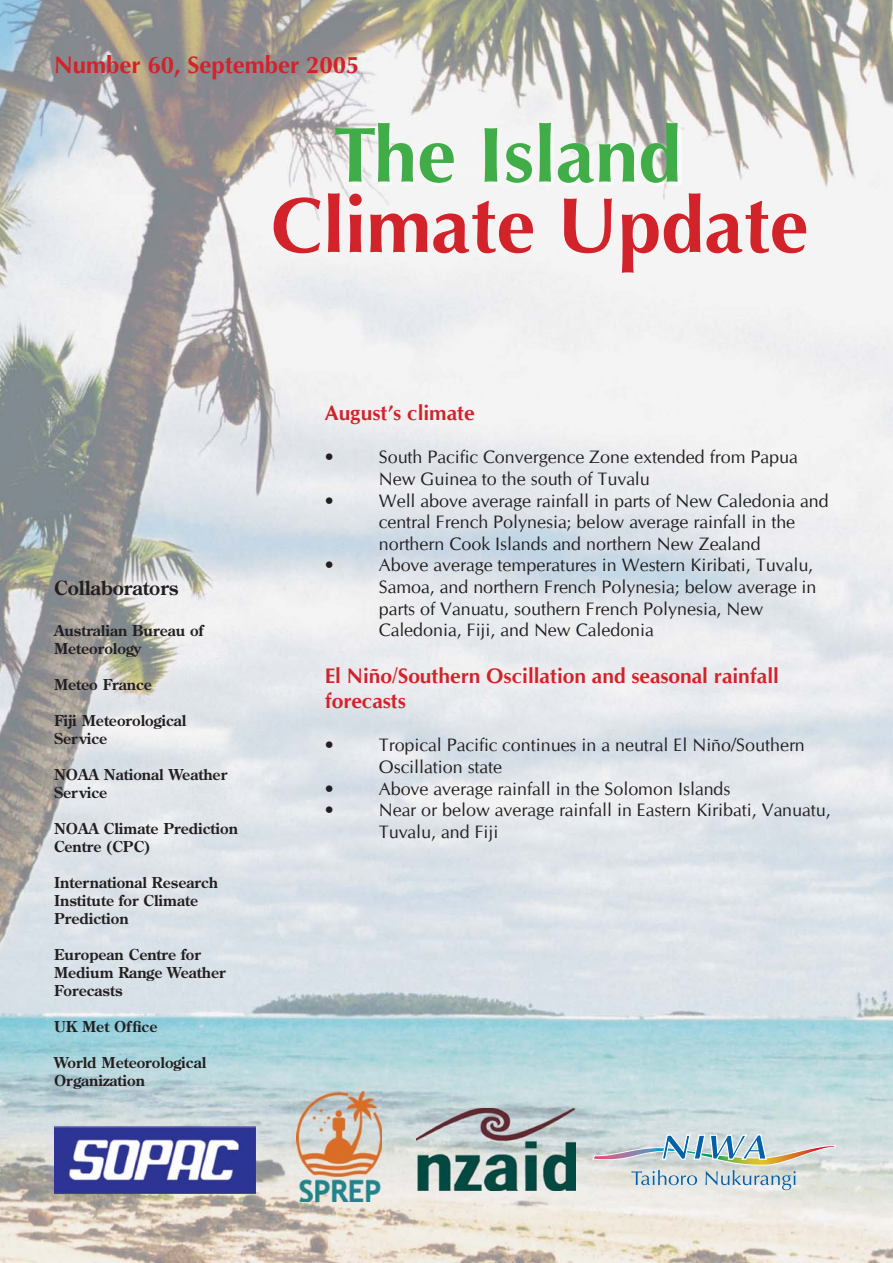
<style>
.page{position:relative;width:893px;height:1263px;background:#fff}
.page>*{position:absolute;margin:0;border:0;box-sizing:border-box;transform-origin:0 0}
.t1{font:700 78px "Optima";color:#d2232a}
.t2{font:700 78px "Optima";color:#41ad49}
.t3{font:700 24px "Optima";color:#d2232a}
.t4{font:700 21px/25.2px "CG Omega";color:#d2232a}
.t5{font:700 19.5px "Century Old Style Std";color:#231f20}
.t6{font:18px/21.6px "CG Omega";color:#231f20}
.t7{font:700 15px/18px "Century Old Style Std";color:#231f20}
</style>
<div class="page">
<img style="left:0;top:0;width:892px;height:1263px">
<img style="left:332px;top:120px;width:352px;height:69px">
<img style="left:54px;top:581px;width:188px;height:511px">
<svg style="left:592px;top:1134px;width:244px;height:56px;background:#c5d0d1"></svg>
<img style="left:417px;top:1108px;width:158px;height:83px">
<img style="left:297px;top:1091px;width:85px;height:111px">
<img style="left:54px;top:1127px;width:201px;height:66px">
<h2 class="t3" style="left:54px;top:54px;width:307px">Number 60, September 2005</h2>
<h1 class="t2" style="left:333px;top:123px;width:350px">The Island</h1>
<h1 class="t1" style="left:271px;top:193px;width:539px">Climate Update</h1>
<p class="t5" style="left:54px;top:579px;width:126px">Collaborators</p>
<p class="t7" style="left:54px;top:623px;width:151px">Australian Bureau of<br>Meteorology</p>
<p class="t7" style="left:54px;top:677px;width:99px">Meteo France</p>
<p class="t7" style="left:54px;top:713px;width:134px">Fiji Meteorological<br>Service</p>
<p class="t7" style="left:54px;top:767px;width:175px">NOAA National Weather<br>Service</p>
<p class="t7" style="left:54px;top:821px;width:185px">NOAA Climate Prediction<br>Centre (CPC)</p>
<p class="t7" style="left:54px;top:875px;width:166px">International Research<br>Institute for Climate<br>Prediction</p>
<p class="t7" style="left:54px;top:947px;width:173px">European Centre for<br>Medium Range Weather<br>Forecasts</p>
<p class="t7" style="left:54px;top:1019px;width:105px">UK Met Office</p>
<p class="t7" style="left:54px;top:1055px;width:154px">World Meteorological<br>Organization</p>
<p class="t4" style="left:325px;top:400px;width:151px">August’s climate</p>
<p class="t6" style="left:325px;top:446px;width:10px">•</p>
<p class="t6" style="left:379px;top:446px;width:420px">South Pacific Convergence Zone extended from Papua<br>New Guinea to the south of Tuvalu</p>
<p class="t6" style="left:325px;top:490px;width:10px">•</p>
<p class="t6" style="left:379px;top:490px;width:451px">Well above average rainfall in parts of New Caledonia and central French Polynesia; below average rainfall in the northern Cook Islands and northern New Zealand</p>
<p class="t6" style="left:325px;top:554px;width:10px">•</p>
<p class="t6" style="left:379px;top:554px;width:439px">Above average temperatures in Western Kiribati, Tuvalu, Samoa, and northern French Polynesia; below average in parts of Vanuatu, southern French Polynesia, New Caledonia, Fiji, and New Caledonia</p>
<p class="t4" style="left:325px;top:663px;width:455px">El Niño/Southern Oscillation and seasonal rainfall forecasts</p>
<p class="t6" style="left:325px;top:734px;width:10px">•</p>
<p class="t6" style="left:379px;top:734px;width:427px">Tropical Pacific continues in a neutral El Niño/Southern<br>Oscillation state</p>
<p class="t6" style="left:325px;top:778px;width:10px">•</p>
<p class="t6" style="left:379px;top:778px;width:353px">Above average rainfall in the Solomon Islands</p>
<p class="t6" style="left:325px;top:799px;width:10px">•</p>
<p class="t6" style="left:379px;top:799px;width:453px">Near or below average rainfall in Eastern Kiribati, Vanuatu,<br>Tuvalu, and Fiji</p>
</div>
